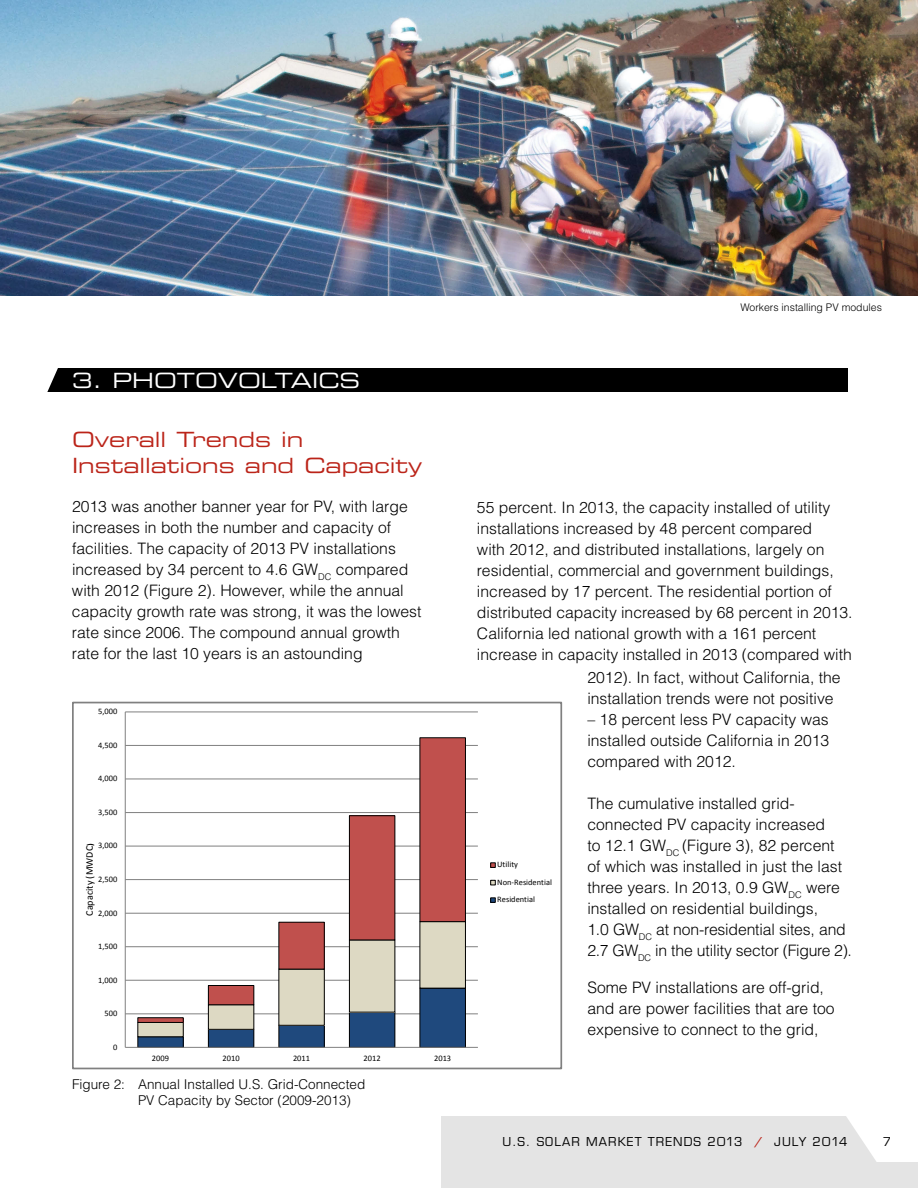
<style>
.page{position:relative;width:918px;height:1188px;background:#fff}
.page>*{position:absolute;margin:0;border:0;box-sizing:border-box;transform-origin:0 0}
.A_subhead{font:21px/25.2px "Eurostile Extended Two";color:#bb2419}
.Atop_subhead{font:21px "Eurostile Extended Two";color:#fff}
.A_bt_1{font:300 15.75px/21px "Helvetica";color:#000}
.acaption{font:300 13.5px/16.2px "Helvetica";color:#000}
.t1{font:12px "Eurostile";letter-spacing:.09em;color:#000}
.a_photo_caption{font:300 10.5px "Helvetica";color:#000}
.t2{font:10.2px "Calibri";color:#000}
.t3{font:8.4px/17.5px "Calibri";color:#000}
.s1{font-weight:700;font-size:8.4px}
.s2{color:#bb2419}
</style>
<div class="page">
<div style="left:441px;top:1116px;width:477px;height:72px;background:#e4e4e4"></div>
<svg style="left:846px;top:1116px;width:72px;height:46px"></svg>
<img style="left:0;top:0;width:917px;height:295px">
<div style="left:13px;top:368px;width:835px;height:24px;background:#000"></div>
<svg style="left:13px;top:368px;width:45px;height:24px"></svg>
<hr style="left:125px;top:1014px;width:353px;height:1px;background:#808080">
<hr style="left:125px;top:980px;width:353px;height:1px;background:#808080">
<hr style="left:125px;top:946px;width:353px;height:1px;background:#808080">
<hr style="left:125px;top:913px;width:353px;height:1px;background:#808080">
<hr style="left:125px;top:879px;width:353px;height:1px;background:#808080">
<hr style="left:125px;top:846px;width:353px;height:1px;background:#808080">
<hr style="left:125px;top:812px;width:353px;height:1px;background:#808080">
<hr style="left:125px;top:779px;width:353px;height:1px;background:#808080">
<hr style="left:125px;top:745px;width:353px;height:1px;background:#808080">
<hr style="left:125px;top:712px;width:353px;height:1px;background:#808080">
<div style="left:138px;top:1037px;width:45px;height:10px;background:#1f497d"></div>
<div style="left:208px;top:1029px;width:46px;height:18px;background:#1f497d"></div>
<div style="left:208px;top:1029px;width:46px;height:19px;border:1px solid #000"></div>
<div style="left:279px;top:1025px;width:45px;height:22px;background:#1f497d"></div>
<div style="left:349px;top:1012px;width:46px;height:35px;background:#1f497d"></div>
<div style="left:349px;top:1012px;width:46px;height:36px;border:1px solid #000"></div>
<div style="left:420px;top:988px;width:45px;height:59px;background:#1f497d"></div>
<div style="left:419px;top:988px;width:47px;height:60px;border:1px solid #000"></div>
<div style="left:138px;top:1022px;width:45px;height:15px;background:#ddd9c3"></div>
<div style="left:137px;top:1022px;width:47px;height:15px;border:1px solid #000"></div>
<div style="left:208px;top:1005px;width:46px;height:24px;background:#ddd9c3"></div>
<div style="left:208px;top:1004px;width:46px;height:26px;border:1px solid #000"></div>
<div style="left:279px;top:969px;width:45px;height:56px;background:#ddd9c3"></div>
<div style="left:278px;top:969px;width:47px;height:57px;border:1px solid #000"></div>
<div style="left:349px;top:940px;width:46px;height:72px;background:#ddd9c3"></div>
<div style="left:349px;top:940px;width:46px;height:73px;border:1px solid #000"></div>
<div style="left:420px;top:922px;width:45px;height:66px;background:#ddd9c3"></div>
<div style="left:419px;top:921px;width:47px;height:68px;border:1px solid #000"></div>
<hr style="left:138px;top:1018px;width:45px;height:4px;background:#c0504d">
<div style="left:137px;top:1017px;width:47px;height:6px;border:1px solid #000"></div>
<div style="left:208px;top:986px;width:46px;height:19px;background:#c0504d"></div>
<div style="left:208px;top:985px;width:46px;height:20px;border:1px solid #000"></div>
<div style="left:279px;top:922px;width:45px;height:47px;background:#c0504d"></div>
<div style="left:278px;top:922px;width:47px;height:48px;border:1px solid #000"></div>
<div style="left:349px;top:816px;width:46px;height:124px;background:#c0504d"></div>
<div style="left:349px;top:815px;width:46px;height:125px;border:1px solid #000"></div>
<div style="left:420px;top:738px;width:45px;height:184px;background:#c0504d"></div>
<div style="left:419px;top:737px;width:47px;height:185px;border:1px solid #000"></div>
<hr style="left:125px;top:712px;width:1px;height:335px;background:#808080">
<hr style="left:125px;top:1047px;width:353px;height:1px;background:#808080">
<svg style="left:490px;top:862px;width:6px;height:6px"></svg>
<svg style="left:490px;top:880px;width:6px;height:5px"></svg>
<svg style="left:490px;top:897px;width:6px;height:6px"></svg>
<div style="left:72px;top:702px;width:490px;height:367px;border:2px solid #808080"></div>
<p class="Atop_subhead" style="left:72px;top:366px;width:290px">3. PHOTOVOLTAICS</p>
<p class="a_photo_caption" style="left:740px;top:301px;width:143px">Workers installing PV modules</p>
<p class="A_subhead" style="left:72px;top:427px;width:352px">Overall Trends in<br>Installations and Capacity</p>
<p class="A_bt_1" style="left:72px;top:495px;width:351px">2013 was another banner year for PV, with large increases in both the number and capacity of facilities. The capacity of 2013 PV installations increased by 34 percent to 4.6 GW<sub>DC</sub> compared with 2012 (Figure 2). However, while the annual capacity growth rate was strong, it was the lowest rate since 2006. The compound annual growth rate for the last 10 years is an astounding</p>
<p class="A_bt_1" style="left:477px;top:496px;width:377px">55 percent. In 2013, the capacity installed of utility installations increased by 48 percent compared<br>with 2012, and distributed installations, largely on residential, commercial and government buildings, increased by 17 percent. The residential portion of distributed capacity increased by 68 percent in 2013.<br>California led national growth with a 161 percent increase in capacity installed in 2013 (compared with</p>
<p class="t3" style="left:98px;top:703px;width:21px">5,000</p>
<p class="t3" style="left:98px;top:736px;width:21px">4,500</p>
<p class="t3" style="left:98px;top:770px;width:21px">4,000</p>
<p class="t3" style="left:98px;top:803px;width:21px">3,500</p>
<p class="t3" style="left:98px;top:837px;width:21px">3,000</p>
<p class="t2" style="left:83px;top:916px;width:74px;rotate:-90deg">Capacity (MWDC<span class="s1">)</span></p>
<p class="t3" style="left:98px;top:870px;width:21px">2,500</p>
<p class="t3" style="left:98px;top:904px;width:21px">2,000</p>
<p class="t3" style="left:98px;top:937px;width:21px">1,500</p>
<p class="t3" style="left:98px;top:971px;width:21px">1,000</p>
<p class="t3" style="left:105px;top:1004px;width:14px">500</p>
<p class="t3" style="left:113px;top:1038px;width:6px">0</p>
<p class="t3" style="left:152px;top:1049px;width:19px">2009</p>
<p class="t3" style="left:223px;top:1049px;width:19px">2010</p>
<p class="t3" style="left:293px;top:1049px;width:19px">2011</p>
<p class="t3" style="left:364px;top:1049px;width:19px">2012</p>
<p class="t3" style="left:434px;top:1049px;width:19px">2013</p>
<p class="acaption" style="left:138px;top:1076px;width:229px;text-indent:-66px">Figure 2: Annual Installed U.S. Grid-Connected<br>PV Capacity by Sector (2009-2013)</p>
<p class="t3" style="left:497px;top:856px;width:56px">Utility<br>Non-Residential<br>Residential</p>
<p class="A_bt_1" style="left:587px;top:667px;width:255px">2012). In fact, without California, the installation trends were not positive</p>
<p class="A_bt_1" style="left:587px;top:709px;width:243px;text-align:justify">– 18 percent less PV capacity was installed outside California in 2013 compared with 2012.</p>
<p class="A_bt_1" style="left:587px;top:793px;width:266px">The cumulative installed grid&shy;connected PV capacity increased<br>to 12.1 GW<sub>DC</sub> (Figure 3), 82 percent<br>of which was installed in just the last three years. In 2013, 0.9 GW<sub>DC</sub> were installed on residential buildings,<br>1.0 GW<sub>DC</sub> at non-residential sites, and 2.7 GW<sub>DC</sub> in the utility sector (Figure 2).</p>
<p class="A_bt_1" style="left:587px;top:977px;width:249px">Some PV installations are off-grid, and are power facilities that are too expensive to connect to the grid,</p>
<p class="t1" style="left:502px;top:1135px;width:346px">U.S. SOLAR MARKET TRENDS 2013 <span class="s2">/</span> JULY 2014</p>
<p class="t1" style="left:883px;top:1135px;width:10px">7</p>
</div>
